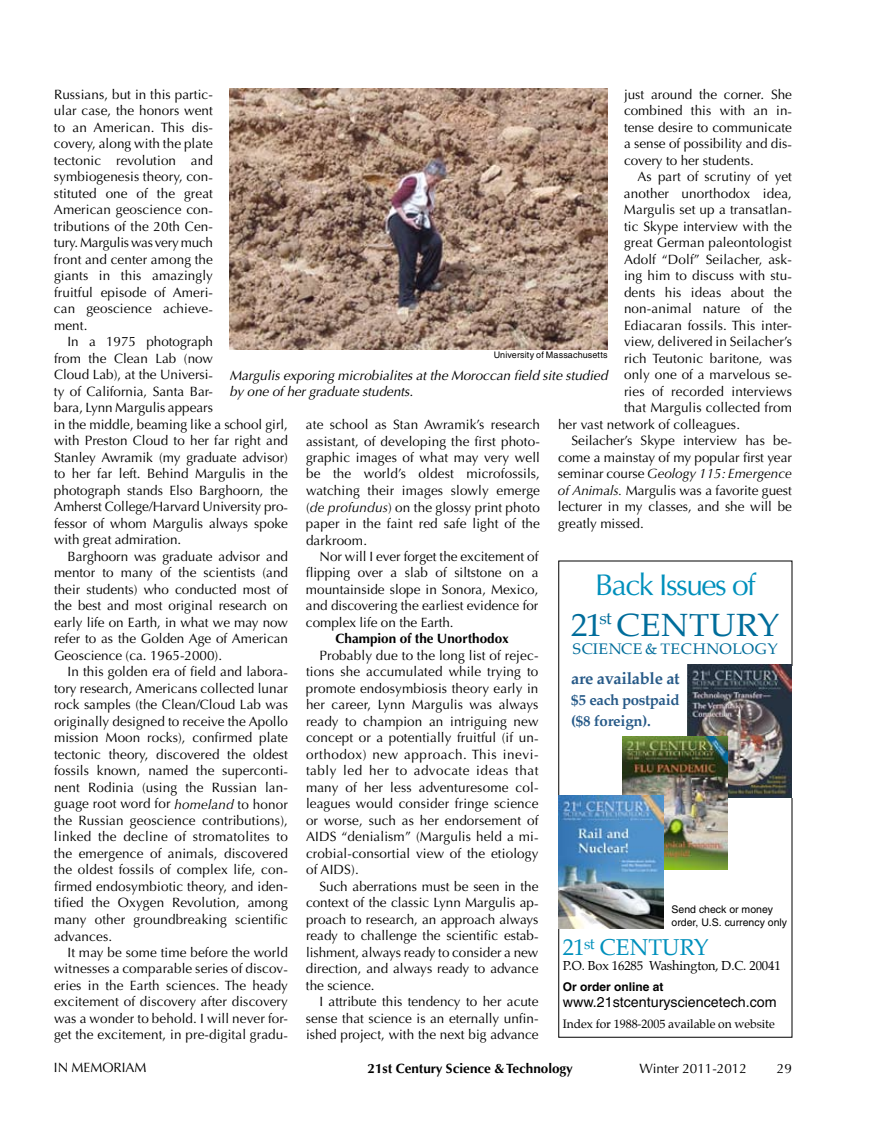
<style>
.page{position:relative;width:891px;height:1134px;background:#fff}
.page>*{position:absolute;margin:0;border:0;box-sizing:border-box;transform-origin:0 0}
.t1{font:31.5px "Palatino";letter-spacing:.015em;color:#006d9b;scale:1.05 1}
.t2{font:30px "Optima";letter-spacing:-.05em;color:#0090bc}
.t3{font:22.5px "Palatino";color:#0090bc}
.t4{font:700 16.5px "Palatino";letter-spacing:-.02em;color:#275a88}
.t5{font:700 15px/21px "Palatino";letter-spacing:-.025em;color:#275a88}
.t6{font:15px "Palatino";letter-spacing:.04em;color:#006d9b;scale:1.05 1}
.t7{font:14.25px "Helvetica";color:#000}
.t8{font:13.5px/16.5px "Optima";color:#000;text-align:justify}
.t9{font:italic 13.5px/16.5px "Optima";color:#000}
.t10{font:700 13.5px "Optima";color:#000}
.t11{font:italic 13.5px "Optima";color:#000}
.t12{font:12.75px "Palatino";letter-spacing:-.01em;color:#000}
.t13{font:12px "Palatino";letter-spacing:-.005em;color:#000}
.t14{font:700 12px "Helvetica";color:#000}
.t15{font:10.5px/12.8px "Helvetica";color:#000}
.t16{font:9px "Helvetica";letter-spacing:.01em;color:#000}
.s1{font-style:normal}
.s2{font-style:italic}
</style>
<div class="page">
<img style="left:230px;top:88px;width:378px;height:261px">
<img style="left:687px;top:665px;width:105px;height:132px">
<img style="left:623px;top:736px;width:105px;height:133px">
<img style="left:558px;top:795px;width:105px;height:133px">
<p class="t8" style="left:624px;top:86px;width:170px">just around the corner. She combined this with an in&shy;tense desire to communicate a sense of possibility and dis&shy;covery to her students.</p>
<p class="t8" style="left:637px;top:169px;width:156px">As part of scrutiny of yet</p>
<p class="t8" style="left:624px;top:185px;width:169px">another unorthodox idea,</p>
<p class="t8" style="left:624px;top:202px;width:170px">Margulis set up a transatlan-</p>
<p class="t8" style="left:624px;top:218px;width:170px">tic Skype interview with the</p>
<p class="t8" style="left:624px;top:235px;width:169px">great German paleontologist</p>
<p class="t8" style="left:624px;top:251px;width:169px">Adolf “Dolf” Seilacher, ask-</p>
<p class="t8" style="left:624px;top:268px;width:169px">ing him to discuss with stu-</p>
<p class="t8" style="left:624px;top:284px;width:170px">dents his ideas about the</p>
<p class="t8" style="left:624px;top:301px;width:169px">non-animal nature of the</p>
<p class="t8" style="left:624px;top:317px;width:169px">Ediacaran fossils. This inter-</p>
<p class="t8" style="left:624px;top:334px;width:170px">view, delivered in Seilacher’s</p>
<p class="t8" style="left:624px;top:350px;width:170px">rich Teutonic baritone, was</p>
<p class="t8" style="left:624px;top:367px;width:169px">only one of a marvelous se-</p>
<p class="t8" style="left:624px;top:383px;width:169px">ries of recorded interviews</p>
<p class="t8" style="left:624px;top:400px;width:170px">that Margulis collected from</p>
<p class="t8" style="left:558px;top:416px;width:184px">her vast network of colleagues.</p>
<p class="t8" style="left:572px;top:433px;width:222px">Seilacher’s Skype interview has be-</p>
<p class="t8" style="left:558px;top:449px;width:235px">come a mainstay of my popular first year</p>
<p class="t11" style="left:558px;top:466px;width:235px"><span class="s1">seminar course</span> Geology 115: Emergence</p>
<p class="t8" style="left:558px;top:482px;width:235px"><span class="s2">of Animals.</span> Margulis was a favorite guest</p>
<p class="t8" style="left:558px;top:499px;width:236px">lecturer in my classes, and she will be</p>
<p class="t8" style="left:558px;top:515px;width:87px">greatly missed.</p>
<p class="t8" style="left:54px;top:86px;width:161px">Russians, but in this partic&shy;ular case, the honors went to an American. This dis&shy;covery, along with the plate tectonic revolution and symbiogenesis theory, con&shy;stituted one of the great American geoscience con&shy;tributions of the 20th Cen&shy;tury.Marguliswas verymuch front and center among the giants in this amazingly fruitful episode of Ameri&shy;can geoscience achieve&shy;ment.</p>
<p class="t8" style="left:54px;top:334px;width:236px;text-align:left;text-indent:14px">In a 1975 photograph<br>from the Clean Lab (now<br>Cloud Lab), at the Universi-<br>ty of California, Santa Bar-<br>bara, Lynn Margulis appears<br>in the middle, beaming like a school girl, with Preston Cloud to her far right and<br>Stanley Awramik (my graduate advisor) to her far left. Behind Margulis in the photograph stands Elso Barghoorn, the<br>Amherst College/Harvard University pro&shy;fessor of whom Margulis always spoke with great admiration.</p>
<p class="t8" style="left:54px;top:548px;width:236px;text-indent:14px">Barghoorn was graduate advisor and mentor to many of the scientists (and their students) who conducted most of the best and most original research on early life on Earth, in what we may now refer to as the Golden Age of American Geoscience (ca. 1965-2000).</p>
<p class="t8" style="left:54px;top:664px;width:236px;text-indent:14px">In this golden era of field and labora&shy;tory research, Americans collected lunar rock samples (the Clean/Cloud Lab was originally designed to receive the Apollo mission Moon rocks), confirmed plate tectonic theory, discovered the oldest fossils known, named the superconti&shy;nent Rodinia (using the Russian lan&shy;guage root word for <span class="s2">homeland</span> to honor the Russian geoscience contributions), linked the decline of stromatolites to the emergence of animals, discovered the oldest fossils of complex life, con&shy;firmed endosymbiotic theory, and iden&shy;tified the Oxygen Revolution, among many other groundbreaking scientific advances.</p>
<p class="t8" style="left:54px;top:944px;width:236px;text-indent:14px">It may be some time before the world witnesses a comparable series of discov&shy;eries in the Earth sciences. The heady excitement of discovery after discovery was a wonder to behold. I will never for&shy;get the excitement, in pre-digital gradu-</p>
<p class="t16" style="left:494px;top:350px;width:115px">University of Massachusetts</p>
<p class="t9" style="left:230px;top:367px;width:380px">Margulis exporing microbialites at the Moroccan field site studied by one of her graduate students.</p>
<p class="t8" style="left:306px;top:416px;width:236px">ate school as Stan Awramik’s research assistant, of developing the first photo&shy;graphic images of what may very well be the world’s oldest microfossils, watching their images slowly emerge (<span class="s2">de profundus</span>) on the glossy print photo paper in the faint red safe light of the darkroom.</p>
<p class="t8" style="left:306px;top:548px;width:234px;text-indent:14px">Nor will I ever forget the excitement of flipping over a slab of siltstone on a mountainside slope in Sonora, Mexico, and discovering the earliest evidence for complex life on the Earth.</p>
<p class="t10" style="left:336px;top:631px;width:175px">Champion of the Unorthodox</p>
<p class="t8" style="left:306px;top:647px;width:234px;text-indent:13px">Probably due to the long list of rejec&shy;tions she accumulated while trying to promote endosymbiosis theory early in her career, Lynn Margulis was always ready to champion an intriguing new concept or a potentially fruitful (if un&shy;orthodox) new approach. This inevi&shy;tably led her to advocate ideas that many of her less adventuresome col&shy;leagues would consider fringe science or worse, such as her endorsement of AIDS “denialism” (Margulis held a mi&shy;crobial-consortial view of the etiology of AIDS).</p>
<p class="t8" style="left:306px;top:878px;width:234px;text-indent:14px">Such aberrations must be seen in the context of the classic Lynn Margulis ap&shy;proach to research, an approach always ready to challenge the scientific estab&shy;lishment, always ready to consider a new direction, and always ready to advance the science.</p>
<p class="t8" style="left:306px;top:994px;width:234px;text-indent:14px">I attribute this tendency to her acute sense that science is an eternally unfin&shy;ished project, with the next big advance</p>
<h2 class="t2" style="left:595px;top:567px;width:162px">Back Issues of</h2>
<h1 class="t1" style="left:571px;top:607px;width:200px">21<sup>st</sup> CENTURY</h1>
<p class="t6" style="left:573px;top:640px;width:197px">SCIENCE &amp; TECHNOLOGY</p>
<p class="t4" style="left:571px;top:669px;width:110px">are available at</p>
<p class="t5" style="left:571px;top:689px;width:110px">$5 each postpaid ($8 foreign).</p>
<p class="t15" style="left:672px;top:903px;width:117px">Send check or money order, U.S. currency only</p>
<h3 class="t3" style="left:563px;top:934px;width:148px">21<sup>st</sup> CENTURY</h3>
<p class="t12" style="left:563px;top:958px;width:219px">P.O. Box 16285 Washington, D.C. 20041</p>
<p class="t14" style="left:563px;top:979px;width:102px">Or order online at</p>
<p class="t7" style="left:563px;top:994px;width:215px">www.21stcenturysciencetech.com</p>
<p class="t13" style="left:563px;top:1017px;width:214px">Index for 1988-2005 available on website</p>
<p class="t8" style="left:54px;top:1060px;width:94px">IN MEMORIAM</p>
<p class="t10" style="left:368px;top:1060px;width:207px">21st Century Science &amp; Technology</p>
<p class="t8" style="left:640px;top:1060px;width:109px">Winter 2011-2012</p>
<p class="t8" style="left:777px;top:1060px;width:17px">29</p>
</div>
